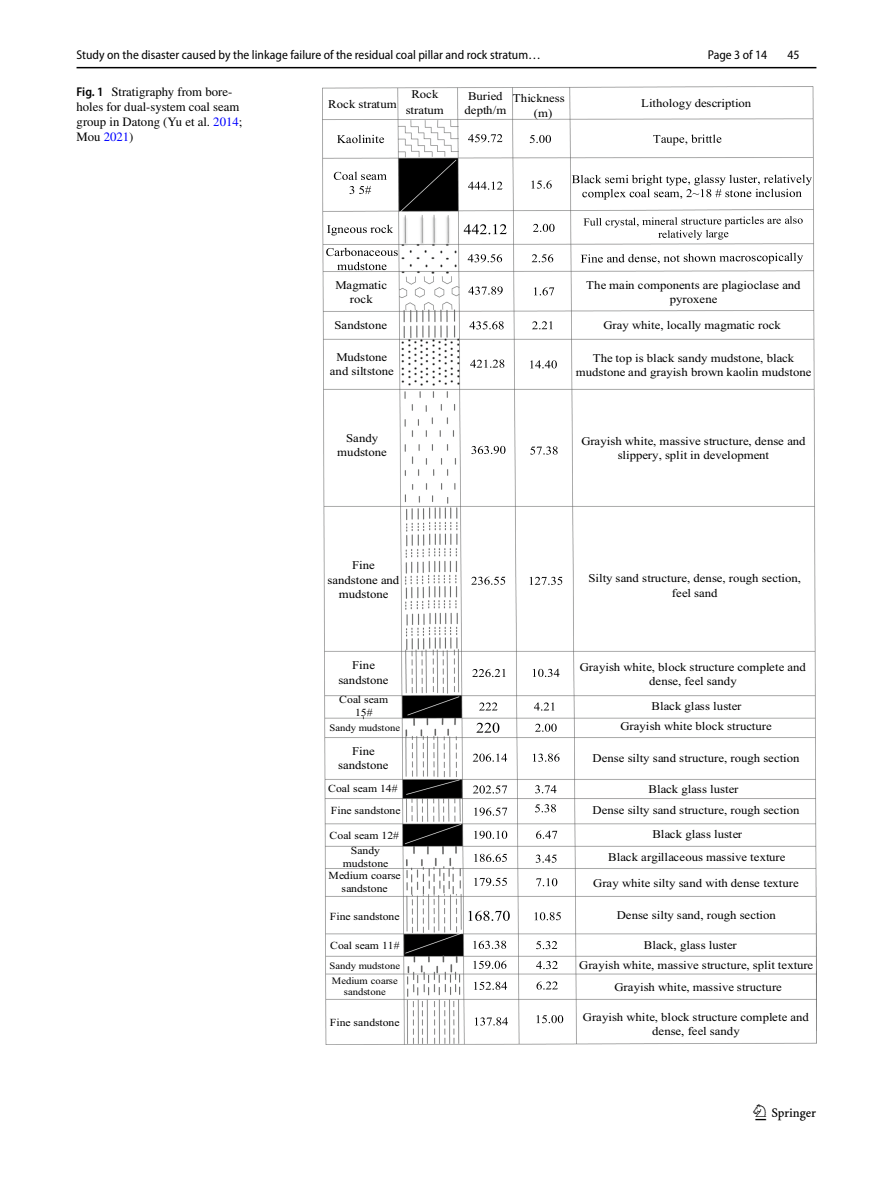
<style>
.page{position:relative;width:893px;height:1187px;background:#fff}
.page>*{position:absolute;margin:0;border:0;box-sizing:border-box;transform-origin:0 0}
.t1{font:22.5px "Springnew Regular 3";color:#000}
.t2{font:12.75px/15px "STIX";color:#000}
.t3{font:12.75px "Myriad Pro Semi Cn 3";color:#000}
.t4{font:semi-condensed 12.75px "Myriad Pro";color:#000}
.t5{font:11.7px/14.1px "Times New Roman";color:#000;text-align:center;scale:1.08 1}
.t6{font:10.8px/12.9px "Times New Roman";color:#000;text-align:center;scale:1.08 1}
.t7{font:9.75px/11.7px "Times New Roman";color:#000;text-align:center;scale:1.08 1}
.s1{font-family:"Myriad Pro";font-weight:600;font-stretch:semi-condensed}
.s2{color:#00f}
</style>
<div class="page">
<hr style="left:77px;top:67px;width:739px;height:1px;background:#000">
<img style="left:322px;top:87px;width:494px;height:957px">
<svg style="left:653px;top:134px;width:68px;height:11px"></svg>
<svg style="left:572px;top:174px;width:240px;height:26px"></svg>
<svg style="left:581px;top:253px;width:222px;height:11px"></svg>
<svg style="left:583px;top:216px;width:220px;height:24px"></svg>
<svg style="left:326px;top:248px;width:72px;height:8px"></svg>
<svg style="left:337px;top:262px;width:49px;height:8px"></svg>
<svg style="left:327px;top:225px;width:66px;height:10px"></svg>
<svg style="left:334px;top:172px;width:53px;height:8px"></svg>
<svg style="left:349px;top:186px;width:22px;height:8px"></svg>
<svg style="left:337px;top:135px;width:47px;height:8px"></svg>
<svg style="left:475px;top:1017px;width:33px;height:8px"></svg>
<svg style="left:536px;top:1014px;width:27px;height:9px"></svg>
<svg style="left:536px;top:981px;width:22px;height:8px"></svg>
<svg style="left:474px;top:981px;width:33px;height:8px"></svg>
<svg style="left:473px;top:960px;width:33px;height:8px"></svg>
<svg style="left:473px;top:940px;width:33px;height:8px"></svg>
<svg style="left:468px;top:910px;width:42px;height:10px"></svg>
<svg style="left:474px;top:877px;width:33px;height:8px"></svg>
<svg style="left:474px;top:853px;width:33px;height:8px"></svg>
<svg style="left:474px;top:830px;width:33px;height:8px"></svg>
<svg style="left:474px;top:807px;width:33px;height:8px"></svg>
<svg style="left:473px;top:785px;width:34px;height:8px"></svg>
<svg style="left:473px;top:753px;width:34px;height:8px"></svg>
<svg style="left:476px;top:722px;width:23px;height:10px"></svg>
<svg style="left:479px;top:702px;width:18px;height:8px"></svg>
<svg style="left:472px;top:669px;width:34px;height:8px"></svg>
<svg style="left:471px;top:576px;width:34px;height:8px"></svg>
<svg style="left:471px;top:446px;width:34px;height:8px"></svg>
<svg style="left:470px;top:359px;width:34px;height:9px"></svg>
<svg style="left:469px;top:321px;width:35px;height:8px"></svg>
<svg style="left:468px;top:286px;width:35px;height:9px"></svg>
<svg style="left:468px;top:254px;width:34px;height:8px"></svg>
<svg style="left:464px;top:224px;width:43px;height:10px"></svg>
<svg style="left:468px;top:181px;width:34px;height:9px"></svg>
<svg style="left:468px;top:134px;width:34px;height:8px"></svg>
<svg style="left:536px;top:960px;width:22px;height:9px"></svg>
<svg style="left:536px;top:940px;width:21px;height:9px"></svg>
<svg style="left:534px;top:912px;width:27px;height:8px"></svg>
<svg style="left:536px;top:878px;width:21px;height:8px"></svg>
<svg style="left:536px;top:854px;width:21px;height:8px"></svg>
<svg style="left:536px;top:830px;width:21px;height:8px"></svg>
<svg style="left:535px;top:785px;width:21px;height:8px"></svg>
<svg style="left:535px;top:804px;width:21px;height:8px"></svg>
<svg style="left:533px;top:753px;width:26px;height:8px"></svg>
<svg style="left:535px;top:723px;width:22px;height:8px"></svg>
<svg style="left:534px;top:702px;width:20px;height:8px"></svg>
<svg style="left:533px;top:668px;width:26px;height:9px"></svg>
<svg style="left:530px;top:576px;width:32px;height:9px"></svg>
<svg style="left:530px;top:446px;width:28px;height:8px"></svg>
<svg style="left:530px;top:360px;width:27px;height:8px"></svg>
<svg style="left:532px;top:321px;width:21px;height:8px"></svg>
<svg style="left:534px;top:287px;width:20px;height:8px"></svg>
<svg style="left:532px;top:254px;width:21px;height:8px"></svg>
<svg style="left:533px;top:224px;width:22px;height:8px"></svg>
<svg style="left:531px;top:180px;width:21px;height:9px"></svg>
<svg style="left:530px;top:135px;width:21px;height:8px"></svg>
<p class="t3" style="left:77px;top:48px;width:466px">Study on the disaster caused by the linkage failure of the residual coal pillar and rock stratum…</p>
<p class="t2" style="left:77px;top:85px;width:167px"><span class="s1">Fig. 1</span> Stratigraphy from bore&shy;holes for dual-system coal seam group in Datong (Yu et al. <span class="s2">2014</span>;<br>Mou <span class="s2">2021</span>)</p>
<p class="t5" style="left:328px;top:97px;width:65px">Rock stratum</p>
<p class="t5" style="left:406px;top:85px;width:37px;line-height:16.8px">Rock stratum</p>
<p class="t5" style="left:464px;top:89px;width:40px">Buried depth/m</p>
<p class="t5" style="left:534px;top:91px;width:30px;text-align:left;text-indent:-21px">Thickness (m)</p>
<p class="t4" style="left:708px;top:48px;width:61px">Page 3 of 14</p>
<p class="t4" style="left:787px;top:48px;width:14px">45</p>
<p class="t5" style="left:641px;top:96px;width:103px">Lithology description</p>
<p class="t5" style="left:335px;top:278px;width:50px">Magmatic rock</p>
<p class="t5" style="left:335px;top:318px;width:50px">Sandstone</p>
<p class="t5" style="left:330px;top:350px;width:61px">Mudstone and siltstone</p>
<p class="t5" style="left:337px;top:430px;width:48px">Sandy mudstone</p>
<p class="t5" style="left:328px;top:558px;width:68px">Fine sandstone and mudstone</p>
<p class="t5" style="left:338px;top:658px;width:48px">Fine sandstone</p>
<p class="t6" style="left:339px;top:693px;width:47px">Coal seam<br>15#</p>
<p class="t7" style="left:330px;top:721px;width:67px">Sandy mudstone</p>
<p class="t5" style="left:338px;top:744px;width:48px">Fine sandstone</p>
<p class="t6" style="left:328px;top:781px;width:66px">Coal seam 14#</p>
<p class="t6" style="left:331px;top:803px;width:66px">Fine sandstone</p>
<p class="t6" style="left:330px;top:829px;width:66px">Coal seam 12#</p>
<p class="t6" style="left:343px;top:843px;width:44px">Sandy mudstone</p>
<p class="t6" style="left:328px;top:869px;width:68px">Medium coarse sandstone</p>
<p class="t6" style="left:330px;top:909px;width:66px">Fine sandstone</p>
<p class="t6" style="left:330px;top:939px;width:66px">Coal seam 11#</p>
<p class="t7" style="left:330px;top:959px;width:67px">Sandy mudstone</p>
<p class="t7" style="left:332px;top:974px;width:62px">Medium coarse sandstone</p>
<p class="t6" style="left:330px;top:1015px;width:66px">Fine sandstone</p>
<p class="t5" style="left:586px;top:277px;width:200px">The main components are plagioclase and pyroxene</p>
<p class="t5" style="left:603px;top:318px;width:166px">Gray white, locally magmatic rock</p>
<p class="t5" style="left:576px;top:351px;width:220px">The top is black sandy mudstone, black mudstone and grayish brown kaolin mudstone</p>
<p class="t5" style="left:581px;top:434px;width:209px">Grayish white, massive structure, dense and slippery, split in development</p>
<p class="t5" style="left:588px;top:571px;width:198px">Silty sand structure, dense, rough section, feel sand</p>
<p class="t5" style="left:580px;top:660px;width:211px">Grayish white, block structure complete and dense, feel sandy</p>
<p class="t5" style="left:652px;top:699px;width:85px">Black glass luster</p>
<p class="t5" style="left:620px;top:719px;width:142px">Grayish white block structure</p>
<p class="t5" style="left:593px;top:750px;width:193px">Dense silty sand structure, rough section</p>
<p class="t5" style="left:649px;top:781px;width:85px">Black glass luster</p>
<p class="t5" style="left:593px;top:802px;width:193px">Dense silty sand structure, rough section</p>
<p class="t5" style="left:652px;top:827px;width:85px">Black glass luster</p>
<p class="t5" style="left:608px;top:849px;width:166px">Black argillaceous massive texture</p>
<p class="t5" style="left:593px;top:875px;width:192px">Gray white silty sand with dense texture</p>
<p class="t5" style="left:617px;top:907px;width:149px">Dense silty sand, rough section</p>
<p class="t5" style="left:644px;top:938px;width:88px">Black, glass luster</p>
<p class="t5" style="left:579px;top:957px;width:218px">Grayish white, massive structure, split texture</p>
<p class="t5" style="left:615px;top:979px;width:156px">Grayish white, massive structure</p>
<p class="t5" style="left:583px;top:1009px;width:211px">Grayish white, block structure complete and dense, feel sandy</p>
<h1 class="t1" style="left:755px;top:1104px;width:62px">1 3</h1>
</div>
